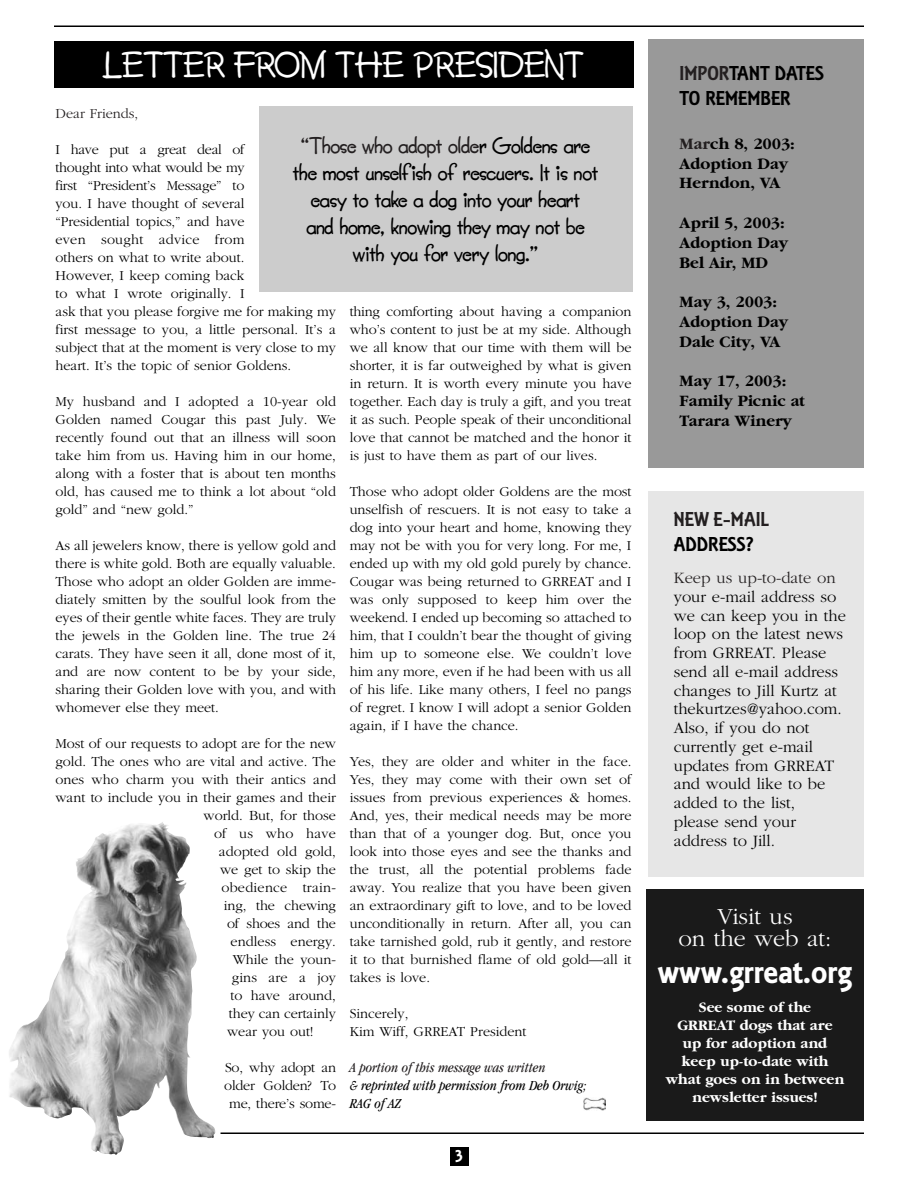
<style>
.page{position:relative;width:918px;height:1188px;background:#fff}
.page>*{position:absolute;margin:0;border:0;box-sizing:border-box;transform-origin:0 0}
.t1{font:36px "Equinox Plain";color:#fff}
.t2{font:34.5px "Lumparsky";color:#fff}
.t3{font:300 24px/22.5px "Garamond";color:#fff;text-align:center}
.t4{font:22.5px/27px "Lumparsky";color:#000;text-align:center}
.t5{font:21px/25.2px "Equinox Plain";color:#000}
.t6{font:21px "Equinox Plain";color:#231f20}
.t7{font:18px "Equinox Plain";color:#fff}
.t8{font:300 16.5px/18.8px "Garamond";color:#000}
.t9{font:700 16.5px/19.8px "Garamond";color:#000}
.t10{font:300 16.5px "Garamond";color:#231f20}
.t11{font:700 15px/18px "Garamond";color:#fff;text-align:center}
.t12{font:300 14.25px/18px "Garamond";color:#000;text-align:justify}
.t13{font:italic condensed 14.25px/18px "Garamond";color:#000}
.t14{font:italic condensed 14.25px "Garamond";color:#231f20}
.t15{font:300 14.25px "Garamond";letter-spacing:.02em;color:#000}
.t16{font:300 14.25px "Garamond";color:#231f20}
.s1{color:#231f20}
</style>
<div class="page">
<img style="left:9px;top:823px;width:206px;height:332px">
<div style="left:648px;top:39px;width:216px;height:429px;background:#999"></div>
<div style="left:648px;top:491px;width:216px;height:386px;background:#e6e6e6"></div>
<div style="left:54px;top:41px;width:579px;height:47px;background:#000"></div>
<div style="left:450px;top:1147px;width:18px;height:19px;background:#000"></div>
<div style="left:260px;top:107px;width:373px;height:185px;background:#ccc"></div>
<hr style="left:221px;top:1132px;width:643px;height:2px;background:#000">
<hr style="left:54px;top:26px;width:810px;height:1px;background:#000">
<div style="left:646px;top:889px;width:218px;height:231px;background:#1a1a1a"></div>
<img style="left:584px;top:1098px;width:21px;height:13px">
<h2 class="t2" style="left:104px;top:52px;width:481px">LETTER FROM THE PRESIDENT</h2>
<p class="t16" style="left:56px;top:108px;width:84px">Dear Friends,</p>
<p class="t12" style="left:56px;top:142px;width:282px;text-align:left">I have put a great deal of<br>thought into what would be my<br>first “President’s Message” to<br>you. I have thought of several<br>“Presidential topics,” and have<br>even sought advice from<br>others on what to write about.<br>However, I keep coming back<br>to what I wrote originally. I<br>ask that you please forgive me for making my first message to you, a little personal. It’s a subject that at the moment is very close to my heart. It’s the topic of senior Goldens.</p>
<p class="t12" style="left:56px;top:394px;width:282px">My husband and I adopted a 10-year old Golden named Cougar this past July. We recently found out that an illness will soon take him from us. Having him in our home, along with a foster that is about ten months old, has caused me to think a lot about “old gold” and “new gold.”</p>
<p class="t12" style="left:56px;top:538px;width:282px">As all jewelers know, there is yellow gold and there is white gold. Both are equally valuable.<br>Those who adopt an older Golden are imme&shy;diately smitten by the soulful look from the eyes of their gentle white faces. They are truly the jewels in the Golden line. The true 24 carats. They have seen it all, done most of it, and are now content to be by your side, sharing their Golden love with you, and with whomever else they meet.</p>
<p class="t12" style="left:56px;top:736px;width:282px">Most of our requests to adopt are for the new</p>
<p class="t12" style="left:56px;top:754px;width:282px">gold. The ones who are vital and active. The</p>
<p class="t12" style="left:56px;top:772px;width:282px">ones who charm you with their antics and</p>
<p class="t12" style="left:56px;top:790px;width:282px">want to include you in their games and their</p>
<p class="t12" style="left:204px;top:808px;width:134px">world. But, for those</p>
<p class="t15" style="left:214px;top:828px;width:123px">of us who have</p>
<p class="t12" style="left:219px;top:844px;width:119px">adopted old gold,</p>
<p class="t12" style="left:220px;top:862px;width:117px">we get to skip the</p>
<p class="t15" style="left:221px;top:882px;width:116px">obedience train-</p>
<p class="t12" style="left:224px;top:898px;width:114px">ing, the chewing</p>
<p class="t12" style="left:227px;top:916px;width:110px">of shoes and the</p>
<p class="t12" style="left:231px;top:934px;width:107px">endless energy.</p>
<p class="t12" style="left:233px;top:952px;width:105px">While the youn-</p>
<p class="t12" style="left:232px;top:970px;width:106px">gins are a joy</p>
<p class="t12" style="left:230px;top:988px;width:107px">to have around,</p>
<p class="t12" style="left:229px;top:1006px;width:109px">they can certainly</p>
<p class="t12" style="left:227px;top:1024px;width:88px">wear you out!</p>
<p class="t12" style="left:224px;top:1060px;width:113px;text-align:center">So, why adopt an older Golden? To me, there’s some-</p>
<h3 class="t4" style="left:293px;top:134px;width:307px"><span class="s1">“Those who adopt olde</span>r Goldens are the most unselfish of rescuers. It is not easy to take a dog into your heart<br>and home, knowing they may not be with you for very long.”</h3>
<p class="t12" style="left:350px;top:304px;width:283px">thing comforting about having a companion who’s content to just be at my side. Although we all know that our time with them will be shorter, it is far outweighed by what is given in return. It is worth every minute you have together. Each day is truly a gift, and you treat it as such. People speak of their unconditional love that cannot be matched and the honor it is just to have them as part of our lives.</p>
<p class="t12" style="left:350px;top:484px;width:283px">Those who adopt older Goldens are the most unselfish of rescuers. It is not easy to take a dog into your heart and home, knowing they may not be with you for very long. For me, I ended up with my old gold purely by chance.<br>Cougar was being returned to GRREAT and I was only supposed to keep him over the weekend. I ended up becoming so attached to him, that I couldn’t bear the thought of giving him up to someone else. We couldn’t love him any more, even if he had been with us all of his life. Like many others, I feel no pangs of regret. I know I will adopt a senior Golden again, if I have the chance.</p>
<p class="t12" style="left:350px;top:754px;width:283px">Yes, they are older and whiter in the face.<br>Yes, they may come with their own set of issues from previous experiences &amp; homes.<br>And, yes, their medical needs may be more than that of a younger dog. But, once you look into those eyes and see the thanks and the trust, all the potential problems fade away. You realize that you have been given an extraordinary gift to love, and to be loved unconditionally in return. After all, you can take tarnished gold, rub it gently, and restore it to that burnished flame of old gold—all it takes is love.</p>
<p class="t12" style="left:350px;top:1006px;width:178px">Sincerely,<br>Kim Wiff, GRREAT President</p>
<p class="t14" style="left:350px;top:1062px;width:197px">A portion of this message was written</p>
<p class="t13" style="left:350px;top:1078px;width:238px">&amp; reprinted with permission from Deb Orwig;<br>RAG of AZ</p>
<p class="t7" style="left:455px;top:1150px;width:9px">3</p>
<h3 class="t5" style="left:680px;top:62px;width:146px"><span class="s1">IMPOR</span>TANT DATES<br>TO REMEMBER</h3>
<p class="t9" style="left:680px;top:135px;width:117px"><span class="s1">Mar</span>ch 8, 2003:<br>Adoption Day<br>Herndon, VA</p>
<p class="t9" style="left:680px;top:214px;width:110px">April 5, 2003:<br>Adoption Day<br>Bel Air, MD</p>
<p class="t9" style="left:680px;top:293px;width:110px">May 3, 2003:<br>Adoption Day<br>Dale City, VA</p>
<p class="t9" style="left:680px;top:372px;width:127px">May 17, 2003:<br>Family Picnic at<br>Tarara Winery</p>
<h3 class="t6" style="left:674px;top:511px;width:97px">NEW E-MAIL</h3>
<h3 class="t5" style="left:674px;top:533px;width:82px">ADDRESS?</h3>
<p class="t10" style="left:674px;top:572px;width:163px">Keep us up-to-date on</p>
<p class="t8" style="left:674px;top:589px;width:174px">your e-mail address so we can keep you in the loop on the latest news from GRREAT. Please send all e-mail address changes to Jill Kurtz at thekurtzes@yahoo.com.<br>Also, if you do not currently get e-mail updates from GRREAT and would like to be added to the list,<br>please send your address to Jill.</p>
<h3 class="t3" style="left:679px;top:907px;width:154px">Visit us<br>on the web at:</h3>
<h1 class="t1" style="left:658px;top:957px;width:196px">www.grreat.org</h1>
<p class="t11" style="left:666px;top:999px;width:180px">See some of the<br>GRREAT dogs that are<br>up for adoption and keep up-to-date with what goes on in between newsletter issues!</p>
</div>
